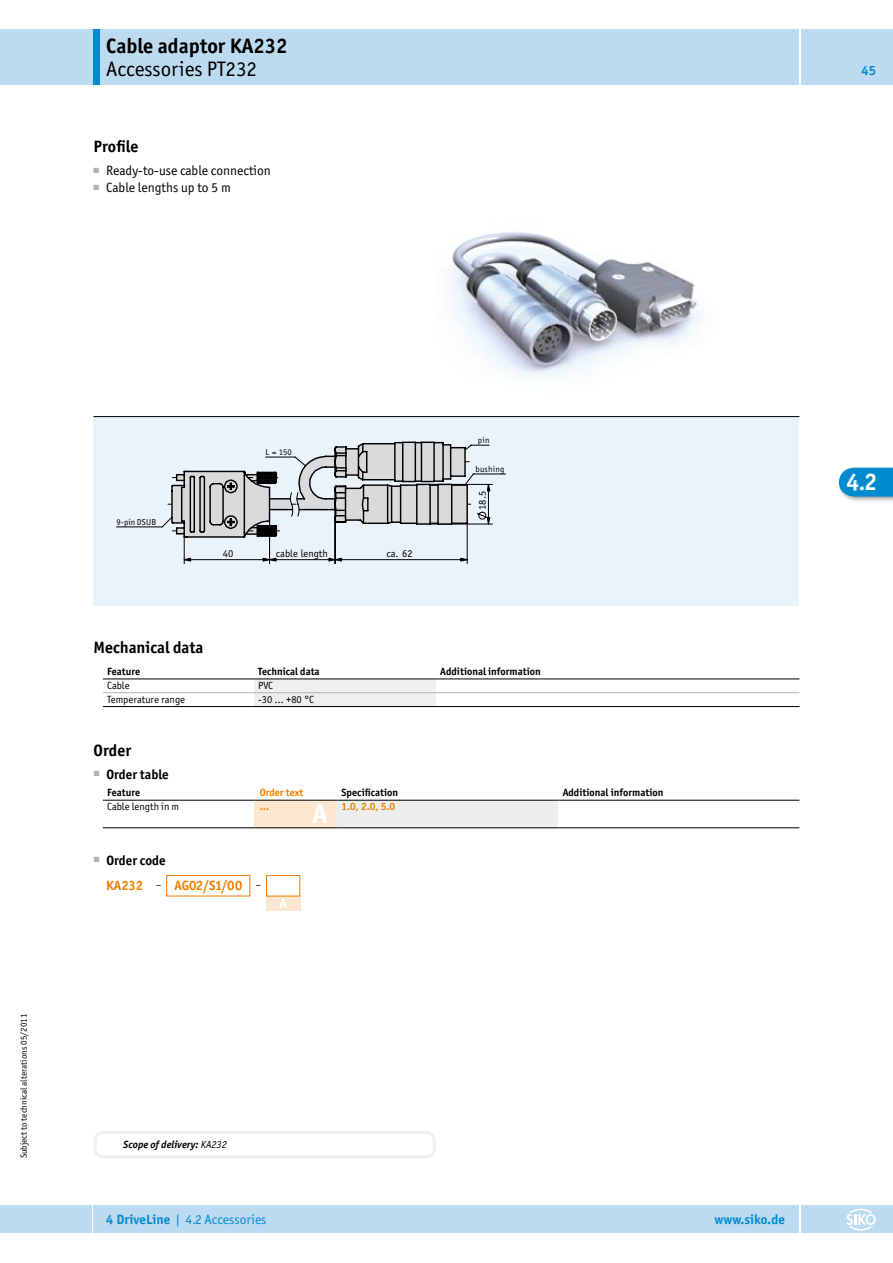
<style>
.page{position:relative;width:893px;height:1263px;background:#fff}
.page>*{position:absolute;margin:0;border:0;box-sizing:border-box;transform-origin:0 0}
.t1{font:700 27px "Officina Sans ITC Pro";color:#fff}
.t2{font:700 24px "Officina Sans ITC Pro";color:#fff}
.t3{font:700 21px "Officina Sans ITC Pro";color:#000}
.t4{font:21px "Officina Sans ITC Pro";color:#000}
.t5{font:700 16.5px "Officina Sans ITC Pro";color:#000}
.t6{font:13.5px "Officina Sans ITC Pro";color:#000}
.t7{font:13.5px "Officina Sans ITC Pro";color:#008bd0}
.t8{font:700 13.5px "Officina Sans ITC Pro";color:#000}
.t9{font:700 13.5px "Officina Sans ITC Pro";color:#ee7f00}
.t10{font:700 13.5px "Officina Sans ITC Pro";color:#008bd0}
.t11{font:700 13.5px "Officina Sans ITC Pro";color:#fff}
.t12{font:700 10.5px "Officina Sans ITC Pro";color:#000}
.t13{font:10.5px "Officina Sans ITC Pro";color:#000}
.t14{font:10.5px "Officina Sans";color:#000}
.t15{font:italic 700 10.5px "Officina Sans ITC Pro";color:#000}
.t16{font:700 10.5px "Officina Sans ITC Pro";color:#ee7f00}
.t17{font:9px "Officina Sans ITC Pro";color:#000}
.t18{font:8.7px "Officina Sans";letter-spacing:.025em;color:#000}
.s1{font-weight:500}
.s2{font-weight:400}
.s3{font-weight:700}
</style>
<div class="page">
<img style="left:447px;top:232px;width:254px;height:145px">
<div style="left:0;top:1205px;width:91px;height:28px;background:#bcdaf0"></div>
<div style="left:801px;top:1205px;width:92px;height:28px;background:#bcdaf0"></div>
<div style="left:94px;top:1205px;width:705px;height:28px;background:#bcdaf0"></div>
<div style="left:94px;top:30px;width:705px;height:55px;background:#bcdaf0"></div>
<div style="left:0;top:30px;width:94px;height:55px;background:#bcdaf0"></div>
<div style="left:801px;top:30px;width:92px;height:55px;background:#bcdaf0"></div>
<div style="left:94px;top:1131px;width:342px;height:27px;border:3px solid #eeefef;border-radius:8px"></div>
<div style="left:837px;top:465px;width:56px;height:38px;background:#000;opacity:.4"></div>
<svg style="left:839px;top:468px;width:54px;height:28px;background:#0d90d1"></svg>
<div style="left:94px;top:30px;width:6px;height:55px;background:#008bd0"></div>
<div style="left:94px;top:416px;width:705px;height:190px;background:#eaf3fa"></div>
<svg style="left:116px;top:441px;width:390px;height:123px"></svg>
<svg style="left:846px;top:1208px;width:30px;height:22px"></svg>
<hr style="left:94px;top:416px;width:705px;height:1px;background:#000">
<div style="left:336px;top:800px;width:221px;height:28px;background:#eceded"></div>
<div style="left:254px;top:800px;width:82px;height:28px;background:#fde7d0"></div>
<div style="left:266px;top:896px;width:34px;height:15px;background:#fde7d0"></div>
<div style="left:266px;top:875px;width:34px;height:21px;border:1px solid #ee7f00"></div>
<div style="left:166px;top:875px;width:84px;height:21px;border:1px solid #ee7f00"></div>
<hr style="left:255px;top:827px;width:82px;height:1px;background:#000">
<hr style="left:337px;top:827px;width:221px;height:1px;background:#000">
<hr style="left:558px;top:827px;width:241px;height:1px;background:#000">
<hr style="left:103px;top:800px;width:152px;height:1px;background:#000">
<hr style="left:103px;top:827px;width:152px;height:1px;background:#000">
<hr style="left:255px;top:800px;width:82px;height:1px;background:#000">
<hr style="left:337px;top:800px;width:221px;height:1px;background:#000">
<hr style="left:558px;top:800px;width:241px;height:1px;background:#000">
<div style="left:254px;top:680px;width:182px;height:26px;background:#eeefef"></div>
<hr style="left:103px;top:679px;width:151px;height:1px;background:#000">
<hr style="left:103px;top:692px;width:151px;height:1px;background:#b1b3b4">
<hr style="left:254px;top:679px;width:182px;height:1px;background:#000">
<hr style="left:254px;top:692px;width:182px;height:1px;background:#b1b3b4">
<hr style="left:436px;top:679px;width:363px;height:1px;background:#000">
<hr style="left:436px;top:692px;width:363px;height:1px;background:#b1b3b4">
<hr style="left:103px;top:706px;width:151px;height:1px;background:#000">
<hr style="left:254px;top:706px;width:182px;height:1px;background:#000">
<hr style="left:436px;top:706px;width:363px;height:1px;background:#000">
<h3 class="t3" style="left:106px;top:33px;width:182px">Cable adaptor KA232</h3>
<h3 class="t4" style="left:106px;top:57px;width:152px">Accessories PT232</h3>
<h3 class="t5" style="left:94px;top:136px;width:46px">Profile</h3>
<p class="t6" style="left:94px;top:162px;width:179px"><sup>■</sup> Ready-to-use cable connection</p>
<p class="t6" style="left:94px;top:180px;width:139px"><sup>■</sup> Cable lengths up to 5 m</p>
<p class="t10" style="left:861px;top:62px;width:16px">45</p>
<p class="t17" style="left:19px;top:1158px;width:146px;rotate:-90deg">Subject to technical alterations 05/2011</p>
<p class="t18" style="left:117px;top:517px;width:41px">9-pin DSUB</p>
<p class="t18" style="left:266px;top:447px;width:28px">L = 150</p>
<p class="t14" style="left:223px;top:547px;width:12px">40</p>
<p class="t14" style="left:276px;top:547px;width:54px">cable length</p>
<p class="t14" style="left:387px;top:547px;width:28px">ca. 62</p>
<h3 class="t5" style="left:94px;top:637px;width:112px">Mechanical data</h3>
<p class="t18" style="left:478px;top:435px;width:13px">pin</p>
<p class="t18" style="left:475px;top:464px;width:31px">bushing</p>
<p class="t14" style="left:476px;top:510px;width:21px;rotate:-90deg">18.5</p>
<p class="t12" style="left:107px;top:665px;width:35px">Feature</p>
<p class="t12" style="left:258px;top:665px;width:63px">Technical data</p>
<p class="t12" style="left:440px;top:665px;width:102px">Additional information</p>
<p class="t13" style="left:107px;top:679px;width:24px">Cable</p>
<p class="t13" style="left:258px;top:679px;width:16px">PVC</p>
<p class="t13" style="left:107px;top:693px;width:79px">Temperature range</p>
<p class="t13" style="left:258px;top:693px;width:57px">-30 … +80 °C</p>
<h3 class="t5" style="left:94px;top:740px;width:39px">Order</h3>
<p class="t8" style="left:94px;top:766px;width:77px"><sup>■</sup> Order table</p>
<p class="t12" style="left:107px;top:786px;width:35px">Feature</p>
<p class="t16" style="left:260px;top:786px;width:45px">Order text</p>
<p class="t12" style="left:342px;top:786px;width:58px">Specification</p>
<p class="t12" style="left:563px;top:786px;width:102px">Additional information</p>
<p class="t13" style="left:107px;top:800px;width:74px">Cable length in m</p>
<p class="t16" style="left:260px;top:800px;width:11px">…</p>
<p class="t16" style="left:342px;top:800px;width:55px">1.0, 2.0, 5.0</p>
<h1 class="t1" style="left:313px;top:797px;width:17px">A</h1>
<p class="t8" style="left:94px;top:852px;width:74px"><sup>■</sup> Order code</p>
<p class="t9" style="left:106px;top:877px;width:39px">KA232</p>
<p class="t9" style="left:174px;top:877px;width:69px">AG02/S1/00</p>
<p class="t13" style="left:156px;top:878px;width:7px">–</p>
<p class="t13" style="left:256px;top:878px;width:7px">–</p>
<p class="t11" style="left:279px;top:895px;width:9px">A</p>
<h2 class="t2" style="left:846px;top:467px;width:32px">4<span class="s1">.</span>2</h2>
<p class="t15" style="left:123px;top:1138px;width:105px">Scope of delivery: <span class="s2">KA232</span></p>
<p class="t7" style="left:106px;top:1211px;width:162px"><span class="s3">4 DriveLine</span> | 4.2 Accessories</p>
<p class="t10" style="left:714px;top:1211px;width:72px">www.siko.de</p>
</div>
